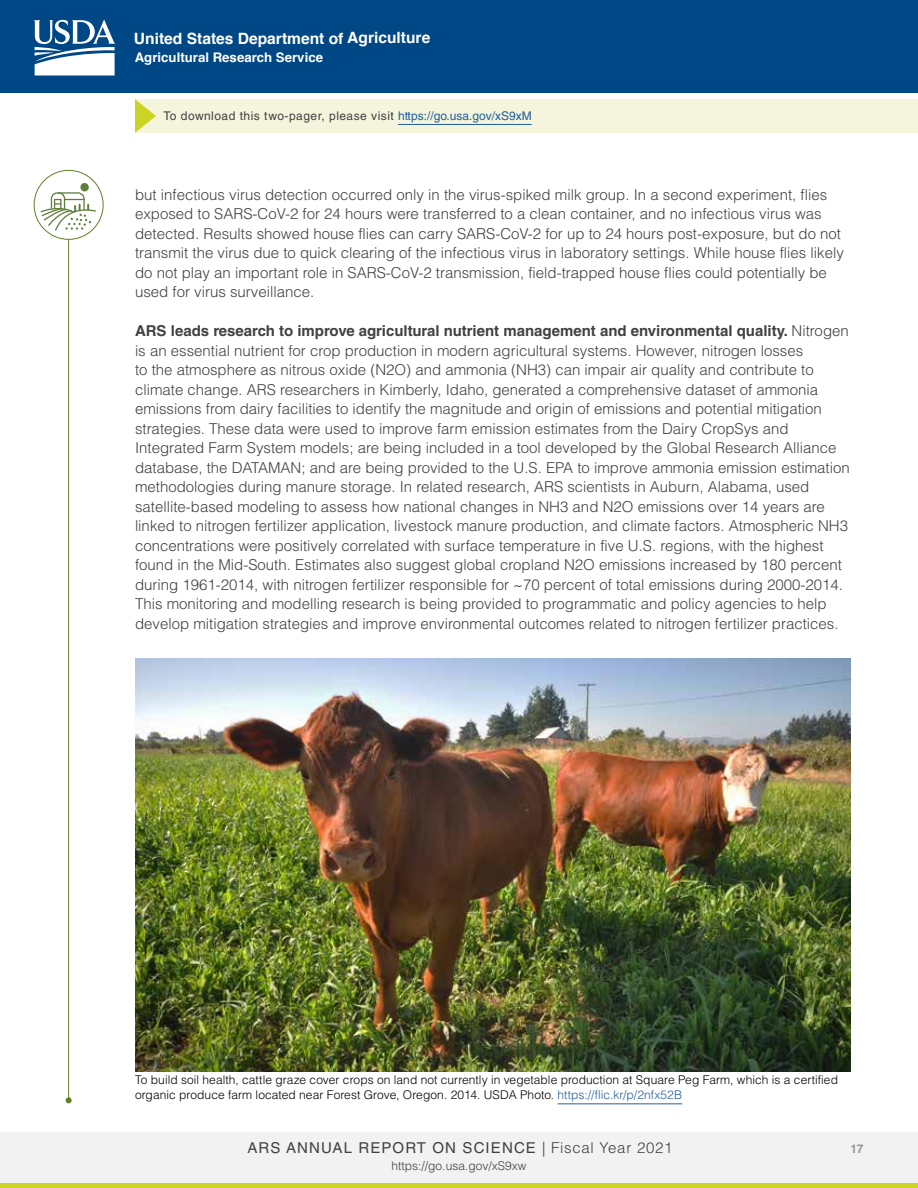
<style>
.page{position:relative;width:918px;height:1188px;background:#fff}
.page>*{position:absolute;margin:0;border:0;box-sizing:border-box;transform-origin:0 0}
.t1{font:700 15.6px "Helvetica";color:#fff}
.Body{font:300 15px/19.5px "Helvetica LT Std";color:#414042}
.t2{font:15px "Helvetica LT Std";letter-spacing:.075em;color:#414042}
.t3{font:700 13.2px "Helvetica";color:#fff}
.captions{font:300 12px/15px "Helvetica LT Std";letter-spacing:.005em;color:#000}
.t4{font:12px "Helvetica LT Std";letter-spacing:.04em;color:#414042}
.t5{font:300 12px "Helvetica LT Std";color:#414042}
.t6{font:700 12px "Helvetica LT Std";color:#939598}
.s1{color:#215e9e}
.s2{font-weight:700}
.s3{font-weight:300}
</style>
<div class="page">
<div style="left:0;top:0;width:918px;height:93px;background:#004785"></div>
<div style="left:0;top:1132px;width:918px;height:56px;background:#f2f2f2"></div>
<div style="left:0;top:1183px;width:918px;height:5px;background:#cbd422"></div>
<svg style="left:34px;top:19px;width:82px;height:56px"></svg>
<div style="left:135px;top:99px;width:783px;height:34px;background:#f4f5dc"></div>
<svg style="left:135px;top:99px;width:21px;height:34px"></svg>
<hr style="left:68px;top:240px;width:1px;height:860px;background:#608225">
<svg style="left:66px;top:1097px;width:6px;height:6px"></svg>
<div style="left:34px;top:170px;width:70px;height:70px;border:1px solid #608225;border-radius:50%"></div>
<div style="left:80px;top:183px;width:9px;height:8px;background:#5c7e38;border-radius:50%"></div>
<svg style="left:40px;top:192px;width:57px;height:39px"></svg>
<hr style="left:398px;top:124px;width:134px;height:1px;background:#215e9e">
<img style="left:135px;top:659px;width:715px;height:412px">
<hr style="left:558px;top:1104px;width:124px;height:1px;background:#215e9e">
<p class="t1" style="left:134px;top:25px;width:298px">United States Department of Agriculture</p>
<p class="t3" style="left:135px;top:47px;width:190px">Agricultural Research Service</p>
<p class="t4" style="left:164px;top:109px;width:370px">To download this two-pager, please visit <span class="s1">https://go.usa.gov/xS9xM</span></p>
<p class="Body" style="left:135px;top:185px;width:710px">but infectious virus detection occurred only in the virus-spiked milk group. In a second experiment, flies exposed to SARS-CoV-2 for 24 hours were transferred to a clean container, and no infectious virus was detected. Results showed house flies can carry SARS-CoV-2 for up to 24 hours post-exposure, but do not transmit the virus due to quick clearing of the infectious virus in laboratory settings. While house flies likely do not play an important role in SARS-CoV-2 transmission, field-trapped house flies could potentially be used for virus surveillance.</p>
<p class="Body" style="left:135px;top:321px;width:716px"><span class="s2">ARS leads research to improve agricultural nutrient management and environmental quality.</span> Nitrogen is an essential nutrient for crop production in modern agricultural systems. However, nitrogen losses<br>to the atmosphere as nitrous oxide (N2O) and ammonia (NH3) can impair air quality and contribute to climate change. ARS researchers in Kimberly, Idaho, generated a comprehensive dataset of ammonia emissions from dairy facilities to identify the magnitude and origin of emissions and potential mitigation strategies. These data were used to improve farm emission estimates from the Dairy CropSys and Integrated Farm System models; are being included in a tool developed by the Global Research Alliance database, the DATAMAN; and are being provided to the U.S. EPA to improve ammonia emission estimation methodologies during manure storage. In related research, ARS scientists in Auburn, Alabama, used satellite-based modeling to assess how national changes in NH3 and N2O emissions over 14 years are linked to nitrogen fertilizer application, livestock manure production, and climate factors. Atmospheric NH3 concentrations were positively correlated with surface temperature in five U.S. regions, with the highest found in the Mid-South. Estimates also suggest global cropland N2O emissions increased by 180 percent during 1961-2014, with nitrogen fertilizer responsible for ~70 percent of total emissions during 2000-2014.<br>This monitoring and modelling research is being provided to programmatic and policy agencies to help develop mitigation strategies and improve environmental outcomes related to nitrogen fertilizer practices.</p>
<p class="captions" style="left:135px;top:1072px;width:705px">To build soil health, cattle graze cover crops on land not currently in vegetable production at Square Peg Farm, which is a certified organic produce farm located near Forest Grove, Oregon. 2014. USDA Photo. <span class="s1">https://flic.kr/p/2nfx52B</span></p>
<p class="t2" style="left:248px;top:1139px;width:427px">ARS ANNUAL REPORT ON SCIENCE <span class="s3">| Fiscal Year 2021</span></p>
<p class="t5" style="left:392px;top:1158px;width:136px">https://go.usa.gov/xS9xw</p>
<p class="t6" style="left:850px;top:1142px;width:15px">17</p>
</div>
